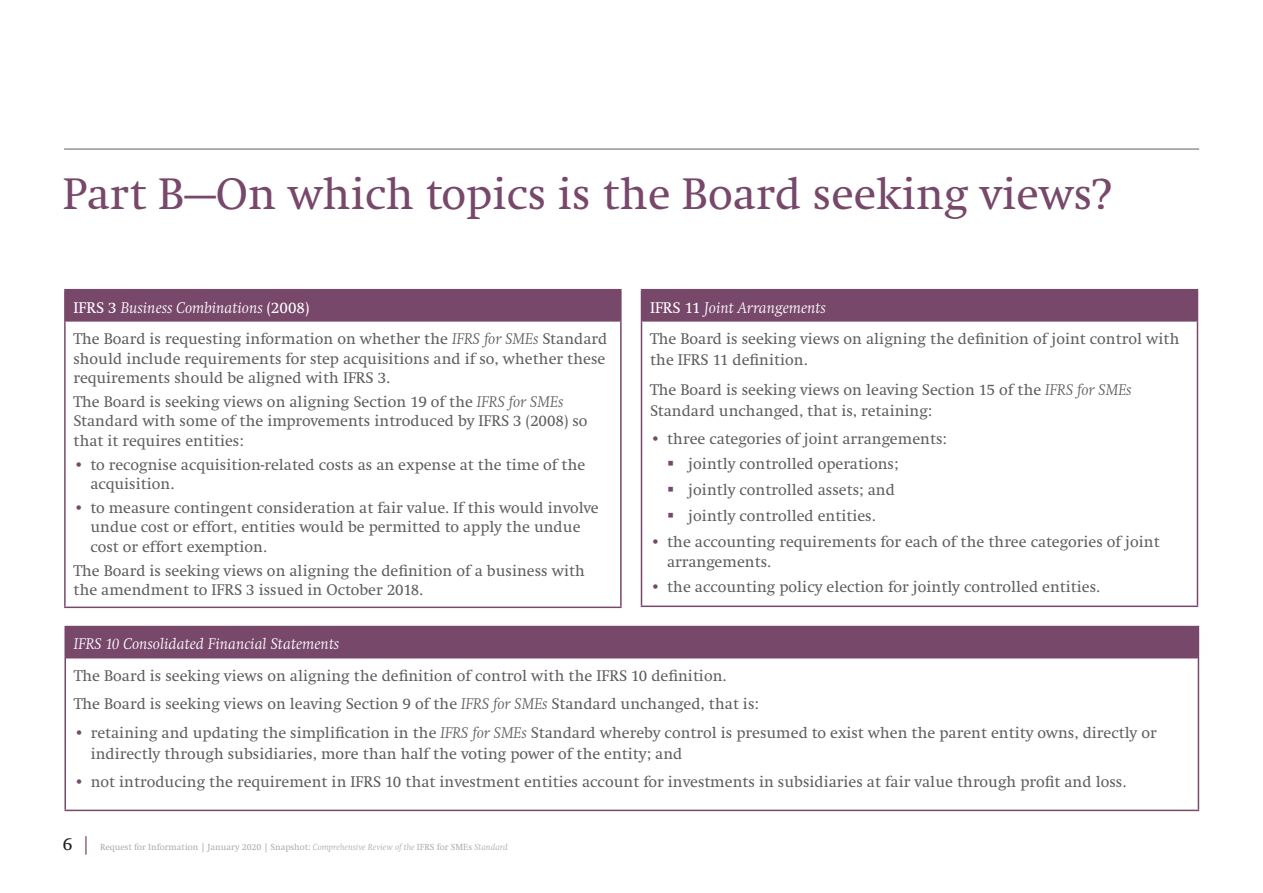
<style>
.page{position:relative;width:1263px;height:893px;background:#fff}
.page>*{position:absolute;margin:0;border:0;box-sizing:border-box;transform-origin:0 0}
.Level_1_heading{font:45px "Swift LT Pro";color:#78486a}
.Body_copy{font:15.75px/19.5px "Swift LT Pro";color:#5f5f62}
.Body_copy-2{font:italic 15.75px "Swift LT Pro";color:#fff}
.t1{font:9px "Swift LT Pro";color:#abacb0}
.s1{font-style:normal}
.s2{font-style:italic}
.s3{color:#78486a}
.s4{font-size:18px;color:#231f20}
.s5{font-size:18px;color:#78486a}
.s6{color:#b093a3}
</style>
<div class="page">
<hr style="left:64px;top:149px;width:1135px;height:1px;background:#5f5f62">
<div style="left:65px;top:290px;width:556px;height:31px;background:#78486a"></div>
<hr style="left:66px;top:321px;width:554px;height:1px;background:#78486a">
<hr style="left:64px;top:289px;width:558px;height:1px;background:#78486a">
<hr style="left:64px;top:290px;width:2px;height:31px;background:#78486a">
<hr style="left:620px;top:290px;width:2px;height:31px;background:#78486a">
<hr style="left:64px;top:321px;width:2px;height:286px;background:#78486a">
<hr style="left:620px;top:321px;width:2px;height:286px;background:#78486a">
<hr style="left:64px;top:607px;width:558px;height:1px;background:#78486a">
<div style="left:641px;top:290px;width:556px;height:31px;background:#78486a"></div>
<hr style="left:642px;top:321px;width:555px;height:1px;background:#78486a">
<hr style="left:641px;top:289px;width:557px;height:1px;background:#78486a">
<hr style="left:1197px;top:290px;width:1px;height:31px;background:#78486a">
<hr style="left:641px;top:321px;width:1px;height:285px;background:#78486a">
<hr style="left:1197px;top:321px;width:1px;height:285px;background:#78486a">
<hr style="left:641px;top:606px;width:557px;height:1px;background:#78486a">
<div style="left:65px;top:626px;width:1133px;height:32px;background:#78486a"></div>
<hr style="left:66px;top:658px;width:1132px;height:1px;background:#78486a">
<hr style="left:64px;top:626px;width:1135px;height:1px;background:#78486a">
<hr style="left:64px;top:627px;width:2px;height:31px;background:#78486a">
<hr style="left:1198px;top:627px;width:1px;height:31px;background:#78486a">
<hr style="left:64px;top:658px;width:2px;height:152px;background:#78486a">
<hr style="left:1198px;top:658px;width:1px;height:152px;background:#78486a">
<hr style="left:64px;top:810px;width:1135px;height:1px;background:#78486a">
<p class="Level_1_heading" style="left:63px;top:168px;width:1050px">Part B—On which topics is the Board seeking views?</p>
<p class="Body_copy-2" style="left:73px;top:298px;width:237px"><span class="s1">IFRS 3</span> Business Combinations <span class="s1">(2008)</span></p>
<p class="Body_copy" style="left:73px;top:329px;width:535px">The Board is requesting information on whether the <span class="s2">IFRS for SMEs</span> Standard should include requirements for step acquisitions and if so, whether these requirements should be aligned with IFRS 3.</p>
<p class="Body_copy" style="left:73px;top:392px;width:516px">The Board is seeking views on aligning Section 19 of the <span class="s2">IFRS for SMEs<br></span>Standard with some of the improvements introduced by IFRS 3 (2008) so that it requires entities:</p>
<p class="Body_copy" style="left:90px;top:455px;width:496px;text-indent:-17px"><span class="s3">•</span> to recognise acquisition-related costs as an expense at the time of the acquisition.</p>
<p class="Body_copy" style="left:90px;top:498px;width:510px;text-indent:-17px"><span class="s3">•</span> to measure contingent consideration at fair value. If this would involve undue cost or effort, entities would be permitted to apply the undue cost or effort exemption.</p>
<p class="Body_copy" style="left:73px;top:561px;width:513px">The Board is seeking views on aligning the definition of a business with the amendment to IFRS 3 issued in October 2018.</p>
<p class="Body_copy-2" style="left:650px;top:298px;width:177px"><span class="s1">IFRS 11</span> Joint Arrangements</p>
<p class="Body_copy" style="left:650px;top:328px;width:531px;line-height:21px">The Board is seeking views on aligning the definition of joint control with the IFRS 11 definition.</p>
<p class="Body_copy" style="left:650px;top:379px;width:483px;line-height:21px">The Board is seeking views on leaving Section 15 of the <span class="s2">IFRS for SMEs<br></span>Standard unchanged, that is, retaining:</p>
<p class="Body_copy" style="left:650px;top:429px;width:298px"><span class="s3">•</span> three categories of joint arrangements:</p>
<p class="Body_copy" style="left:688px;top:454px;width:212px">jointly controlled operations;</p>
<p class="Body_copy" style="left:688px;top:480px;width:208px">jointly controlled assets; and</p>
<p class="Body_copy" style="left:688px;top:506px;width:189px">jointly controlled entities.</p>
<p class="Body_copy" style="left:667px;top:532px;width:494px;text-indent:-17px"><span class="s3">•</span> the accounting requirements for each of the three categories of joint arrangements.</p>
<p class="Body_copy" style="left:650px;top:577px;width:452px"><span class="s3">•</span> the accounting policy election for jointly controlled entities.</p>
<p class="Body_copy-2" style="left:74px;top:635px;width:267px">IFRS 10 Consolidated Financial Statements</p>
<p class="Body_copy" style="left:74px;top:666px;width:654px">The Board is seeking views on aligning the definition of control with the IFRS 10 definition.</p>
<p class="Body_copy" style="left:74px;top:694px;width:686px">The Board is seeking views on leaving Section 9 of the <span class="s2">IFRS for SMEs</span> Standard unchanged, that is:</p>
<p class="Body_copy" style="left:91px;top:723px;width:1067px;line-height:21px;text-indent:-17px"><span class="s3">•</span> retaining and updating the simplification in the <span class="s2">IFRS for SMEs</span> Standard whereby control is presumed to exist when the parent entity owns, directly or indirectly through subsidiaries, more than half the voting power of the entity; and</p>
<p class="Body_copy" style="left:74px;top:772px;width:1054px"><span class="s3">•</span> not introducing the requirement in IFRS 10 that investment entities account for investments in subsidiaries at fair value through profit and loss.</p>
<p class="t1" style="left:63px;top:842px;width:447px"><span class="s4">6</span> <span class="s5">|</span> Request for Information <span class="s6">|</span> January 2020 <span class="s6">|</span> Snapshot: <span class="s2">Comprehensive Review of the</span> IFRS for SMEs <span class="s2">Standard</span></p>
</div>
